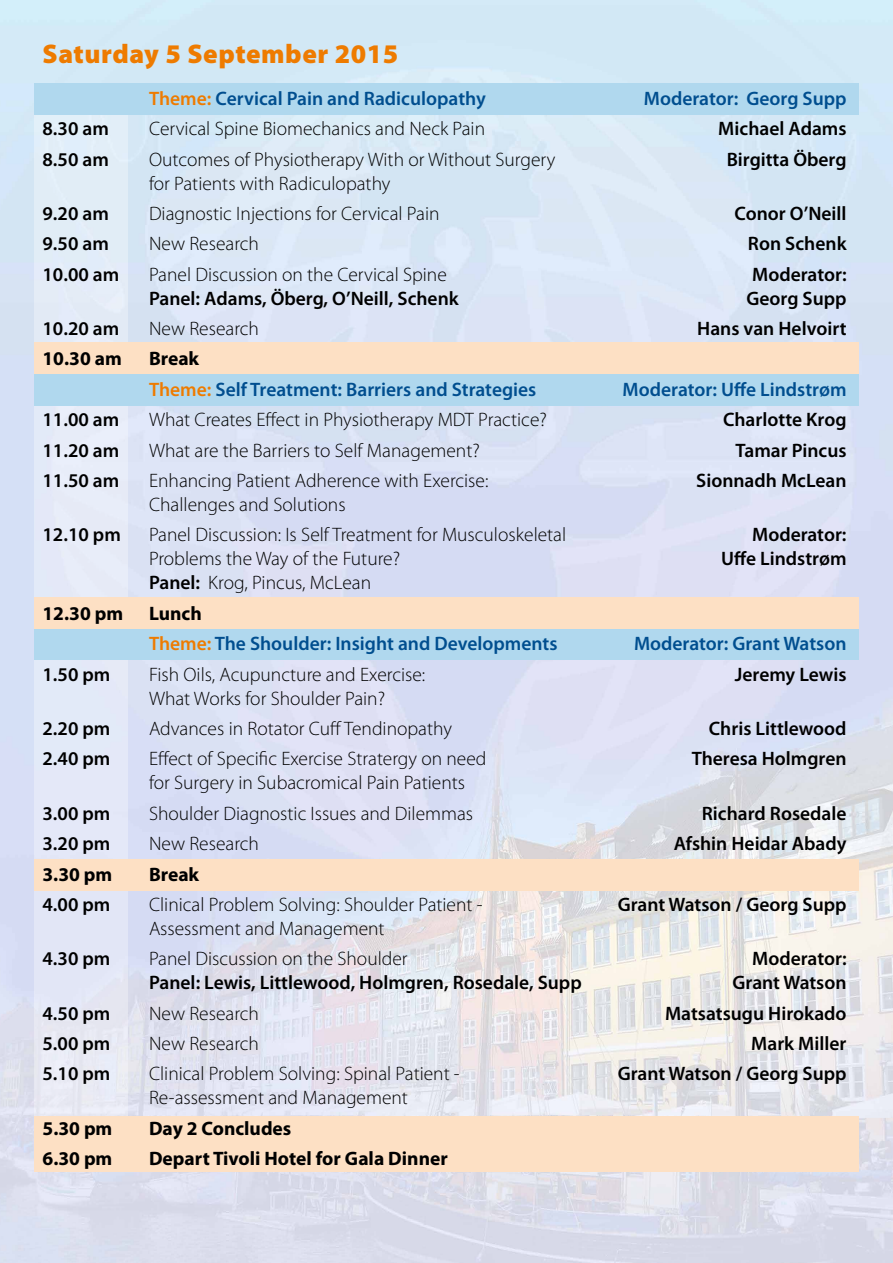
<style>
.page{position:relative;width:893px;height:1263px;background:#fff}
.page>*{position:absolute;margin:0;border:0;box-sizing:border-box;transform-origin:0 0}
.t1{font:900 27px "Myriad Pro";letter-spacing:.02em;color:#ee7b00}
.t2{font:300 19.5px "Myriad Pro";color:#000}
.t3{font:600 19.5px "Myriad Pro";color:#000}
.t4{font:600 19.5px/30.5px "Myriad Pro";color:#004e8f}
.t5{font:700 19.5px "Myriad Pro";color:#000}
.s1{color:#ee7b00}
.s2{font-weight:700;color:#000}
.s3{font-weight:600}
</style>
<div class="page">
<img style="left:0;top:0;width:893px;height:1263px">
<div style="left:34px;top:83px;width:94px;height:1088px;background:#e4eaf8"></div>
<div style="left:34px;top:342px;width:825px;height:32px;background:#fde0c4"></div>
<div style="left:34px;top:628px;width:825px;height:31px;background:#b0d8ee"></div>
<div style="left:34px;top:1116px;width:825px;height:55px;background:#fde0c4"></div>
<div style="left:34px;top:859px;width:825px;height:32px;background:#fde0c4"></div>
<div style="left:34px;top:597px;width:825px;height:32px;background:#fde0c4"></div>
<div style="left:34px;top:83px;width:825px;height:32px;background:#b0d8ee"></div>
<div style="left:34px;top:374px;width:825px;height:32px;background:#b0d8ee"></div>
<h1 class="t1" style="left:43px;top:36px;width:357px">Saturday 5 September 2015</h1>
<p class="t4" style="left:149px;top:83px;width:338px"><span class="s1">Theme:</span> Cervical Pain and Radiculopathy</p>
<p class="t4" style="left:644px;top:83px;width:204px">Moderator: Georg Supp</p>
<p class="t3" style="left:43px;top:116px;width:68px">8.30 am</p>
<p class="t2" style="left:149px;top:117px;width:338px">Cervical Spine Biomechanics and Neck Pain</p>
<p class="t3" style="left:718px;top:116px;width:130px">Michael Adams</p>
<p class="t3" style="left:43px;top:147px;width:68px">8.50 am</p>
<p class="t2" style="left:149px;top:147px;width:408px">Outcomes of Physiotherapy With or Without Surgery</p>
<p class="t3" style="left:727px;top:147px;width:121px">Birgitta Öberg</p>
<p class="t2" style="left:149px;top:171px;width:243px">for Patients with Radiculopathy</p>
<p class="t3" style="left:43px;top:201px;width:68px">9.20 am</p>
<p class="t2" style="left:149px;top:202px;width:292px">Diagnostic Injections for Cervical Pain</p>
<p class="t3" style="left:734px;top:201px;width:114px">Conor O’Neill</p>
<p class="t3" style="left:43px;top:231px;width:68px">9.50 am</p>
<p class="t2" style="left:149px;top:232px;width:111px">New Research</p>
<p class="t3" style="left:748px;top:231px;width:100px">Ron Schenk</p>
<p class="t3" style="left:43px;top:262px;width:78px">10.00 am</p>
<p class="t2" style="left:149px;top:262px;width:299px">Panel Discussion on the Cervical Spine</p>
<p class="t3" style="left:752px;top:262px;width:96px">Moderator:</p>
<p class="t3" style="left:149px;top:286px;width:311px">Panel: Adams, Öberg, O’Neill, Schenk</p>
<p class="t3" style="left:746px;top:286px;width:102px">Georg Supp</p>
<p class="t3" style="left:43px;top:316px;width:78px">10.20 am</p>
<p class="t2" style="left:149px;top:317px;width:111px">New Research</p>
<p class="t3" style="left:697px;top:316px;width:151px">Hans van Helvoirt</p>
<p class="t5" style="left:43px;top:346px;width:81px">10.30 am</p>
<p class="t4" style="left:149px;top:343px;width:389px"><span class="s2">Break<br></span><span class="s1">Theme:</span> Self Treatment: Barriers and Strategies</p>
<p class="t4" style="left:623px;top:374px;width:225px">Moderator: Uffe Lindstrøm</p>
<p class="t3" style="left:43px;top:407px;width:78px">11.00 am</p>
<p class="t2" style="left:149px;top:408px;width:399px">What Creates Effect in Physiotherapy MDT Practice?</p>
<p class="t3" style="left:723px;top:407px;width:125px">Charlotte Krog</p>
<p class="t3" style="left:43px;top:438px;width:78px">11.20 am</p>
<p class="t2" style="left:149px;top:438px;width:332px">What are the Barriers to Self Management?</p>
<p class="t3" style="left:735px;top:438px;width:113px">Tamar Pincus</p>
<p class="t3" style="left:43px;top:468px;width:78px">11.50 am</p>
<p class="t2" style="left:149px;top:469px;width:341px">Enhancing Patient Adherence with Exercise:</p>
<p class="t3" style="left:696px;top:468px;width:152px">Sionnadh McLean</p>
<p class="t2" style="left:149px;top:493px;width:198px">Challenges and Solutions</p>
<p class="t3" style="left:43px;top:522px;width:80px">12.10 pm</p>
<p class="t2" style="left:149px;top:523px;width:419px">Panel Discussion: Is Self Treatment for Musculoskeletal</p>
<p class="t3" style="left:752px;top:522px;width:96px">Moderator:</p>
<p class="t2" style="left:149px;top:547px;width:253px">Problems the Way of the Future?</p>
<p class="t3" style="left:721px;top:546px;width:127px">Uffe Lindstrøm</p>
<p class="t2" style="left:149px;top:571px;width:224px"><span class="s3">Panel:</span> Krog, Pincus, McLean</p>
<p class="t5" style="left:43px;top:600px;width:82px">12.30 pm</p>
<p class="t4" style="left:149px;top:597px;width:410px"><span class="s2">Lunch<br></span><span class="s1">Theme:</span> The Shoulder: Insight and Developments</p>
<p class="t4" style="left:634px;top:628px;width:214px">Moderator: Grant Watson</p>
<p class="t3" style="left:43px;top:662px;width:69px">1.50 pm</p>
<p class="t2" style="left:149px;top:662px;width:278px">Fish Oils, Acupuncture and Exercise:</p>
<p class="t3" style="left:735px;top:662px;width:113px">Jeremy Lewis</p>
<p class="t2" style="left:149px;top:686px;width:238px">What Works for Shoulder Pain?</p>
<p class="t3" style="left:43px;top:716px;width:69px">2.20 pm</p>
<p class="t2" style="left:149px;top:717px;width:304px">Advances in Rotator Cuff Tendinopathy</p>
<p class="t3" style="left:709px;top:716px;width:139px">Chris Littlewood</p>
<p class="t3" style="left:43px;top:746px;width:69px">2.40 pm</p>
<p class="t2" style="left:149px;top:747px;width:339px">Effect of Specific Exercise Stratergy on need</p>
<p class="t3" style="left:692px;top:746px;width:156px">Theresa Holmgren</p>
<p class="t2" style="left:149px;top:771px;width:318px">for Surgery in Subacromical Pain Patients</p>
<p class="t3" style="left:43px;top:801px;width:69px">3.00 pm</p>
<p class="t2" style="left:149px;top:801px;width:326px">Shoulder Diagnostic Issues and Dilemmas</p>
<p class="t3" style="left:702px;top:801px;width:146px">Richard Rosedale</p>
<p class="t3" style="left:43px;top:831px;width:69px">3.20 pm</p>
<p class="t2" style="left:149px;top:832px;width:111px">New Research</p>
<p class="t3" style="left:674px;top:831px;width:174px">Afshin Heidar Abady</p>
<p class="t5" style="left:43px;top:861px;width:71px">3.30 pm</p>
<p class="t5" style="left:149px;top:861px;width:52px">Break</p>
<p class="t3" style="left:43px;top:892px;width:69px">4.00 pm</p>
<p class="t2" style="left:149px;top:892px;width:335px">Clinical Problem Solving: Shoulder Patient -</p>
<p class="t3" style="left:618px;top:892px;width:230px">Grant Watson / Georg Supp</p>
<p class="t2" style="left:149px;top:916px;width:237px">Assessment and Management</p>
<p class="t3" style="left:43px;top:946px;width:69px">4.30 pm</p>
<p class="t2" style="left:149px;top:947px;width:260px">Panel Discussion on the Shoulder</p>
<p class="t3" style="left:752px;top:946px;width:96px">Moderator:</p>
<p class="t3" style="left:149px;top:970px;width:434px">Panel: Lewis, Littlewood, Holmgren, Rosedale, Supp</p>
<p class="t3" style="left:732px;top:970px;width:116px">Grant Watson</p>
<p class="t3" style="left:43px;top:1001px;width:69px">4.50 pm</p>
<p class="t2" style="left:149px;top:1001px;width:111px">New Research</p>
<p class="t3" style="left:665px;top:1001px;width:183px">Matsatsugu Hirokado</p>
<p class="t3" style="left:43px;top:1031px;width:69px">5.00 pm</p>
<p class="t2" style="left:149px;top:1032px;width:111px">New Research</p>
<p class="t3" style="left:751px;top:1031px;width:97px">Mark Miller</p>
<p class="t3" style="left:43px;top:1061px;width:69px">5.10 pm</p>
<p class="t2" style="left:149px;top:1062px;width:312px">Clinical Problem Solving: Spinal Patient -</p>
<p class="t3" style="left:618px;top:1061px;width:230px">Grant Watson / Georg Supp</p>
<p class="t2" style="left:149px;top:1086px;width:260px">Re-assessment and Management</p>
<p class="t5" style="left:43px;top:1115px;width:71px">5.30 pm</p>
<p class="t5" style="left:149px;top:1115px;width:144px">Day 2 Concludes</p>
<p class="t5" style="left:43px;top:1146px;width:71px">6.30 pm</p>
<p class="t5" style="left:149px;top:1146px;width:300px">Depart Tivoli Hotel for Gala Dinner</p>
</div>
